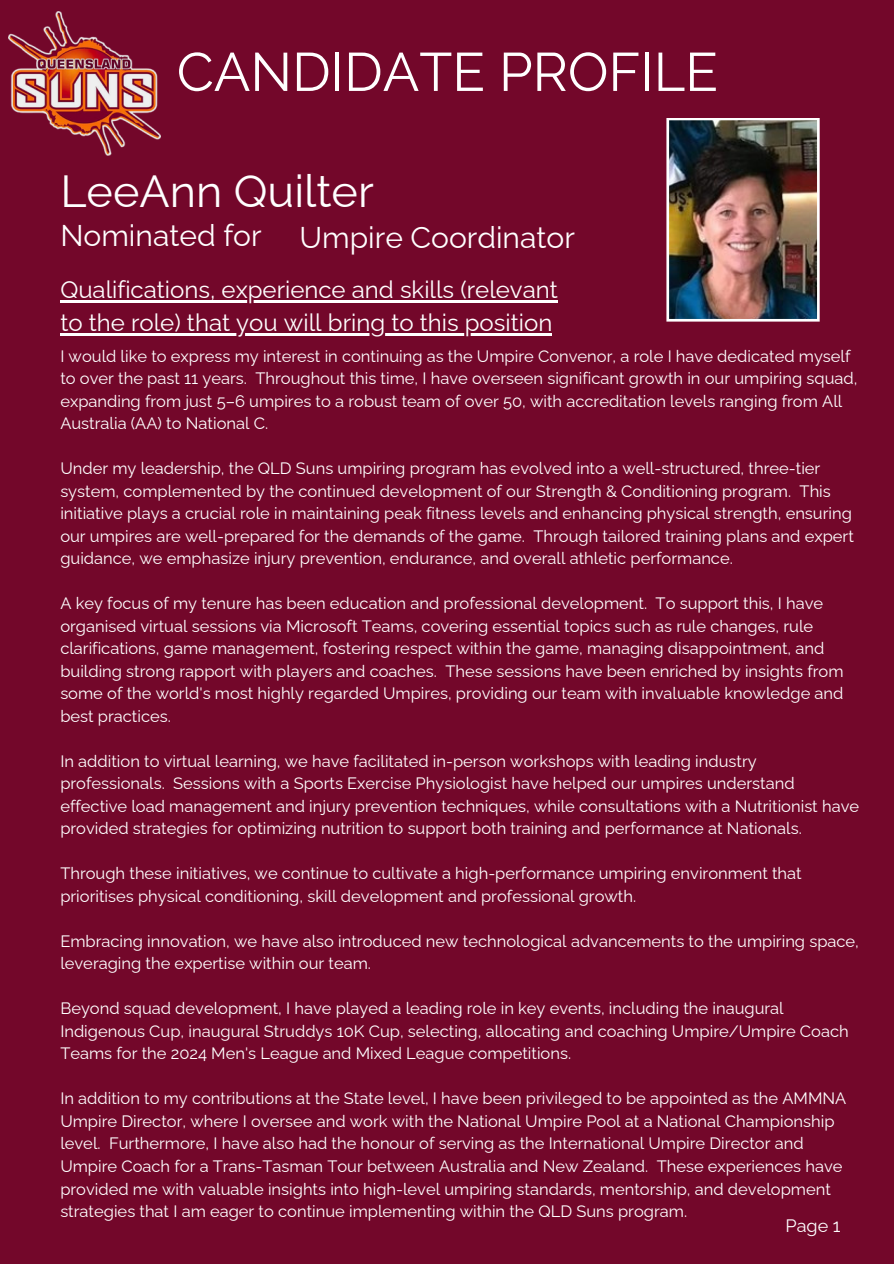
<style>
.page{position:relative;width:894px;height:1264px;background:#fff}
.page>*{position:absolute;margin:0;border:0;box-sizing:border-box;transform-origin:0 0}
.t1{font:54px "Raleway";color:#fff}
.t2{font:45px "Raleway";color:#fff}
.t3{font:30px "Raleway";color:#fff}
.t4{font:24px "Raleway";color:#fff}
.t5{font:18px "Raleway";color:#fff}
.t6{font:16.5px/22.5px "Raleway";color:#fff}
</style>
<div class="page">
<div style="left:0;top:0;width:893px;height:1263px;background:#73072a"></div>
<img style="left:9px;top:11px;width:152px;height:144px">
<img style="left:666px;top:118px;width:153px;height:203px">
<hr style="left:60px;top:300px;width:497px;height:2px;background:#fff">
<hr style="left:60px;top:333px;width:492px;height:2px;background:#fff">
<p class="t1" style="left:177px;top:40px;width:542px">CANDIDATE PROFILE</p>
<p class="t2" style="left:60px;top:165px;width:315px">LeeAnn Quilter</p>
<p class="t3" style="left:60px;top:218px;width:203px">Nominated for</p>
<p class="t3" style="left:299px;top:220px;width:277px">Umpire Coordinator</p>
<p class="t4" style="left:60px;top:275px;width:499px">Qualifications, experience and skills (relevant</p>
<p class="t4" style="left:60px;top:308px;width:493px">to the role) that you will bring to this position</p>
<p class="t6" style="left:60px;top:344px;width:798px">I would like to express my interest in continuing as the Umpire Convenor, a role I have dedicated myself to over the past 11 years. Throughout this time, I have overseen significant growth in our umpiring squad, expanding from just 5–6 umpires to a robust team of over 50, with accreditation levels ranging from All Australia (AA) to National C.</p>
<h1 class="t6" style="left:60px;top:457px;width:794px">Under my leadership, the QLD Suns umpiring program has evolved into a well-structured, three-tier system, complemented by the continued development of our Strength &amp; Conditioning program. This initiative plays a crucial role in maintaining peak fitness levels and enhancing physical strength, ensuring our umpires are well-prepared for the demands of the game. Through tailored training plans and expert guidance, we emphasize injury prevention, endurance, and overall athletic performance.</h1>
<p class="t6" style="left:60px;top:592px;width:784px">A key focus of my tenure has been education and professional development. To support this, I have organised virtual sessions via Microsoft Teams, covering essential topics such as rule changes, rule clarifications, game management, fostering respect within the game, managing disappointment, and building strong rapport with players and coaches. These sessions have been enriched by insights from some of the world's most highly regarded Umpires, providing our team with invaluable knowledge and best practices.</p>
<h2 class="t6" style="left:60px;top:749px;width:800px">In addition to virtual learning, we have facilitated in-person workshops with leading industry professionals. Sessions with a Sports Exercise Physiologist have helped our umpires understand effective load management and injury prevention techniques, while consultations with a Nutritionist have provided strategies for optimizing nutrition to support both training and performance at Nationals.</h2>
<p class="t6" style="left:60px;top:862px;width:742px">Through these initiatives, we continue to cultivate a high-performance umpiring environment that prioritises physical conditioning, skill development and professional growth.</p>
<p class="t6" style="left:60px;top:929px;width:799px">Embracing innovation, we have also introduced new technological advancements to the umpiring space, leveraging the expertise within our team.</p>
<p class="t6" style="left:60px;top:997px;width:789px">Beyond squad development, I have played a leading role in key events, including the inaugural<br>Indigenous Cup, inaugural Struddys 10K Cup, selecting, allocating and coaching Umpire/Umpire Coach<br>Teams for the 2024 Men's League and Mixed League competitions.</p>
<p class="t6" style="left:60px;top:1087px;width:787px">In addition to my contributions at the State level, I have been privileged to be appointed as the AMMNA Umpire Director, where I oversee and work with the National Umpire Pool at a National Championship level. Furthermore, I have also had the honour of serving as the International Umpire Director and Umpire Coach for a Trans-Tasman Tour between Australia and New Zealand. These experiences have provided me with valuable insights into high-level umpiring standards, mentorship, and development strategies that I am eager to continue implementing within the QLD Suns program.</p>
<p class="t5" style="left:785px;top:1214px;width:56px">Page 1</p>
</div>
